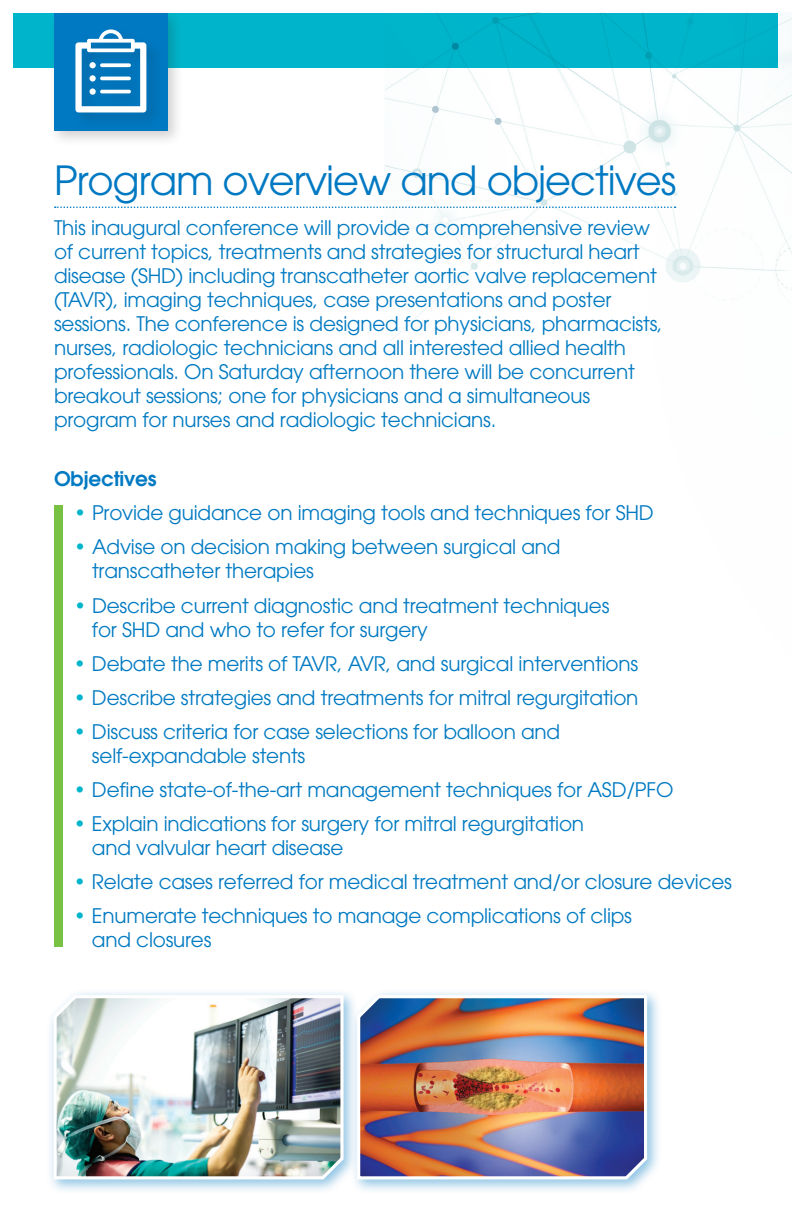
<style>
.page{position:relative;width:792px;height:1224px;background:#fff}
.page>*{position:absolute;margin:0;border:0;box-sizing:border-box;transform-origin:0 0}
.t1{font:40px "Avant Garde";letter-spacing:-.025em;color:#0079c2}
.t2{font:20px/24px "Avant Garde";letter-spacing:-.01em;color:#007ac2}
.t3{font:600 20px "Avant Garde";letter-spacing:-.01em;color:#007ac2}
.s1{color:#00b5cb}
</style>
<div class="page">
<div style="left:14px;top:14px;width:764px;height:54px;background:#00b5cb"></div>
<img style="left:374px;top:12px;width:418px;height:334px">
<svg style="left:55px;top:206px;width:621px;height:2px"></svg>
<div style="left:48px;top:8px;width:136px;height:140px;background:#231f20;opacity:.2"></div>
<div style="left:54px;top:14px;width:114px;height:117px;background:#0079c2"></div>
<div style="left:71px;top:26px;width:93px;height:104px;background:#0176bd"></div>
<svg style="left:75px;top:29px;width:71px;height:83px"></svg>
<div style="left:54px;top:506px;width:9px;height:441px;background:#79c142"></div>
<div style="left:46px;top:988px;width:312px;height:206px;background:#0079c2;opacity:.45"></div>
<img style="left:52px;top:994px;width:294px;height:187px">
<div style="left:350px;top:988px;width:312px;height:206px;background:#0079c2;opacity:.45"></div>
<img style="left:356px;top:994px;width:294px;height:187px">
<h1 class="t1" style="left:54px;top:157px;width:624px">Program overview and objectives</h1>
<p class="t2" style="left:54px;top:215px;width:610px">This inaugural conference will provide a comprehensive review of current topics, treatments and strategies for structural heart disease (SHD) including transcatheter aortic valve replacement (TAVR), imaging techniques, case presentations and poster sessions. The conference is designed for physicians, pharmacists, nurses, radiologic technicians and all interested allied health professionals. On Saturday afternoon there will be concurrent breakout sessions; one for physicians and a simultaneous program for nurses and radiologic technicians.</p>
<p class="t3" style="left:54px;top:466px;width:104px">Objectives</p>
<p class="t2" style="left:74px;top:501px;width:581px"><span class="s1">•</span> Provide guidance on imaging tools and techniques for SHD</p>
<p class="t2" style="left:92px;top:535px;width:470px;text-indent:-18px"><span class="s1">•</span> Advise on decision making between surgical and transcatheter therapies</p>
<p class="t2" style="left:92px;top:593px;width:519px;text-indent:-18px"><span class="s1">•</span> Describe current diagnostic and treatment techniques for SHD and who to refer for surgery</p>
<p class="t2" style="left:74px;top:651px;width:566px"><span class="s1">•</span> Debate the merits of TAVR, AVR, and surgical interventions</p>
<p class="t2" style="left:74px;top:685px;width:566px"><span class="s1">•</span> Describe strategies and treatments for mitral regurgitation</p>
<p class="t2" style="left:92px;top:719px;width:470px;text-indent:-18px"><span class="s1">•</span> Discuss criteria for case selections for balloon and self-expandable stents</p>
<p class="t2" style="left:74px;top:778px;width:601px"><span class="s1">•</span> Define state-of-the-art management techniques for ASD/PFO</p>
<p class="t2" style="left:92px;top:812px;width:494px;text-indent:-18px"><span class="s1">•</span> Explain indications for surgery for mitral regurgitation and valvular heart disease</p>
<p class="t2" style="left:74px;top:870px;width:660px"><span class="s1">•</span> Relate cases referred for medical treatment and/or closure devices</p>
<p class="t2" style="left:92px;top:904px;width:542px;text-indent:-18px"><span class="s1">•</span> Enumerate techniques to manage complications of clips and closures</p>
</div>
